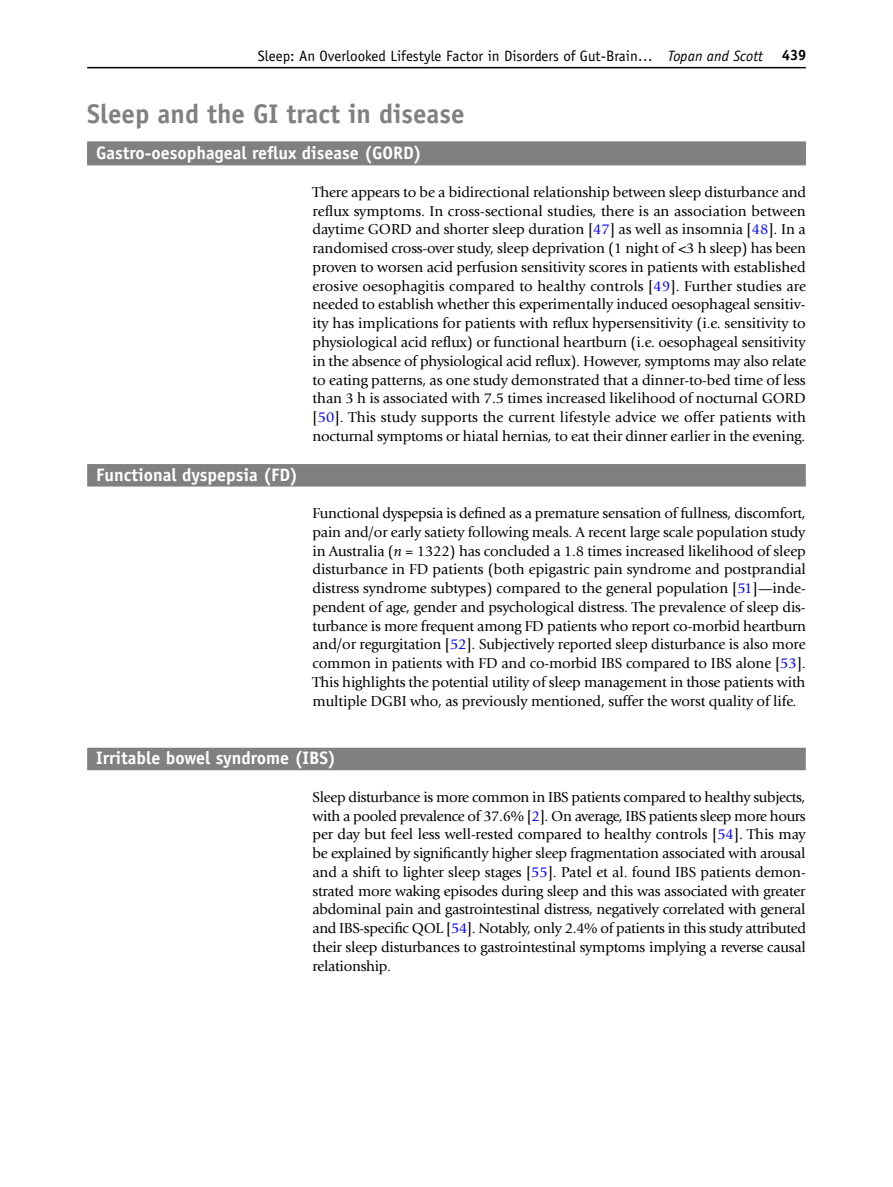
<style>
.page{position:relative;width:893px;height:1187px;background:#fff}
.page>*{position:absolute;margin:0;border:0;box-sizing:border-box;transform-origin:0 0}
.t1{font:700 27px "Officina Sans";color:#808080}
.t2{font:700 18px "Officina Sans";color:#fff}
.t3{font:15px/18.8px "Giovanni Book 2";letter-spacing:-.015em;color:#000;text-align:justify}
.t4{font:15px "Officina Sans Book 2";color:#000}
.t5{font:700 15px "ITC Officina Sans";color:#000}
.s1{font-family:"Officina Sans Book Italic 2"}
.s2{color:#00f}
.s3{font-family:"Giovanni";font-style:italic}
</style>
<div class="page">
<hr style="left:87px;top:67px;width:719px;height:1px;background:#000">
<div style="left:87px;top:141px;width:719px;height:23px;background:#808080"></div>
<div style="left:87px;top:143px;width:719px;height:22px;background:#808080"></div>
<div style="left:87px;top:464px;width:719px;height:22px;background:#808080"></div>
<div style="left:87px;top:747px;width:719px;height:23px;background:#808080"></div>
<p class="t4" style="left:258px;top:47px;width:507px">Sleep: An Overlooked Lifestyle Factor in Disorders of Gut‑Brain… <span class="s1">Topan and Scott</span></p>
<p class="t5" style="left:782px;top:49px;width:26px">439</p>
<h1 class="t1" style="left:87px;top:97px;width:379px">Sleep and the GI tract in disease</h1>
<p class="t2" style="left:96px;top:142px;width:327px">Gastro‑oesophageal reflux disease (GORD)</p>
<p class="t3" style="left:313px;top:183px;width:495px">There appears to be a bidirectional relationship between sleep disturbance and reflux symptoms. In cross-sectional studies, there is an association between daytime GORD and shorter sleep duration [<span class="s2">47</span>] as well as insomnia [<span class="s2">48</span>]. In a randomised cross-over study, sleep deprivation (1 night of &lt;3 h sleep) has been proven to worsen acid perfusion sensitivity scores in patients with established erosive oesophagitis compared to healthy controls [<span class="s2">49</span>]. Further studies are needed to establish whether this experimentally induced oesophageal sensitiv&shy;ity has implications for patients with reflux hypersensitivity (i.e. sensitivity to physiological acid reflux) or functional heartburn (i.e. oesophageal sensitivity in the absence of physiological acid reflux). However, symptoms may also relate to eating patterns, as one study demonstrated that a dinner-to-bed time of less than 3 h is associated with 7.5 times increased likelihood of nocturnal GORD [<span class="s2">50</span>]. This study supports the current lifestyle advice we offer patients with nocturnal symptoms or hiatal hernias, to eat their dinner earlier in the evening.</p>
<p class="t2" style="left:96px;top:463px;width:203px">Functional dyspepsia (FD)</p>
<p class="t3" style="left:313px;top:504px;width:495px">Functional dyspepsia is defined as a premature sensation of fullness, discomfort, pain and/or early satiety following meals. A recent large scale population study in Australia (<span class="s3">n</span> = 1322) has concluded a 1.8 times increased likelihood of sleep disturbance in FD patients (both epigastric pain syndrome and postprandial distress syndrome subtypes) compared to the general population [<span class="s2">51</span>]—inde&shy;pendent of age, gender and psychological distress. The prevalence of sleep dis&shy;turbance is more frequent among FD patients who report co-morbid heartburn and/or regurgitation [<span class="s2">52</span>]. Subjectively reported sleep disturbance is also more common in patients with FD and co-morbid IBS compared to IBS alone [<span class="s2">53</span>].<br>This highlights the potential utility of sleep management in those patients with multiple DGBI who, as previously mentioned, suffer the worst quality of life.</p>
<p class="t2" style="left:96px;top:746px;width:241px">Irritable bowel syndrome (IBS)</p>
<p class="t3" style="left:313px;top:787px;width:495px">Sleep disturbance is more common in IBS patients compared to healthy subjects, with a pooled prevalence of 37.6% [<span class="s2">2</span>]. On average, IBS patients sleep more hours per day but feel less well-rested compared to healthy controls [<span class="s2">54</span>]. This may be explained by significantly higher sleep fragmentation associated with arousal and a shift to lighter sleep stages [<span class="s2">55</span>]. Patel et al. found IBS patients demon&shy;strated more waking episodes during sleep and this was associated with greater abdominal pain and gastrointestinal distress, negatively correlated with general and IBS-specific QOL [<span class="s2">54</span>]. Notably, only 2.4% of patients in this study attributed their sleep disturbances to gastrointestinal symptoms implying a reverse causal relationship.</p>
</div>
